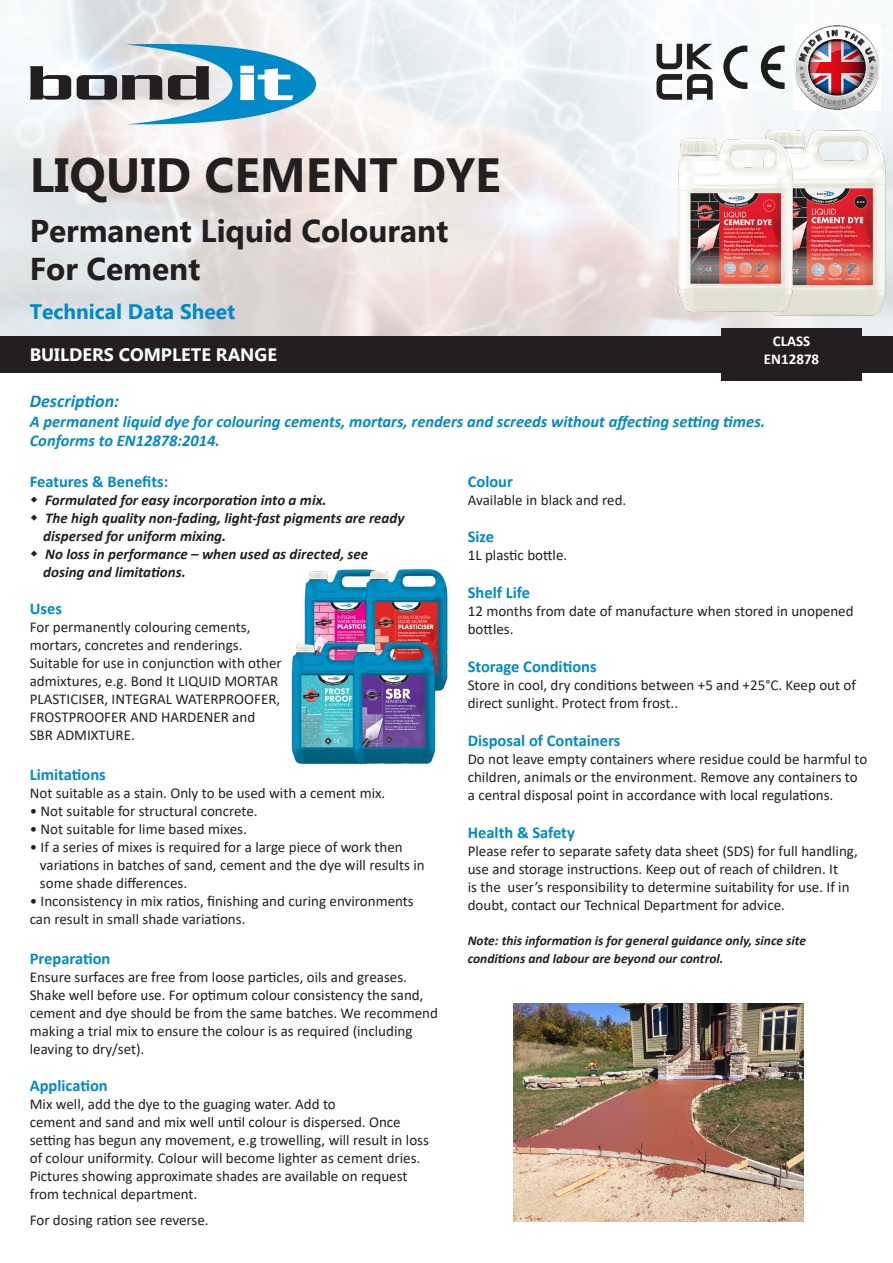
<style>
.page{position:relative;width:893px;height:1263px;background:#fff}
.page>*{position:absolute;margin:0;border:0;box-sizing:border-box;transform-origin:0 0}
.t1{font:700 48px "Myanmar Text";color:#231f20}
.t2{font:700 31.5px "Myanmar Text";color:#231f20}
.t3{font:700 21px "Myanmar Text";color:#008ac7}
.t4{font:700 18px "Myanmar Text";color:#fff}
.t5{font:italic 700 18px "Calibri";color:#008ac7}
.t6{font:700 16.5px "Calibri";color:#008ac7}
.t7{font:italic 700 16.5px "Calibri";color:#008ac7}
.t8{font:15px/18px "Calibri";color:#231f20}
.t9{font:italic 700 15px "Calibri";color:#231f20}
.t10{font:700 15px "Calibri";color:#fff}
.t11{font:italic 700 13.5px/18px "Calibri";color:#231f20}
</style>
<div class="page">
<div style="left:0;top:336px;width:893px;height:37px;background:#231f20"></div>
<svg style="left:30px;top:66px;width:41px;height:34px"></svg>
<svg style="left:77px;top:40px;width:241px;height:86px"></svg>
<img style="left:794px;top:25px;width:86px;height:83px">
<img style="left:723px;top:45px;width:62px;height:44px">
<img style="left:647px;top:34px;width:74px;height:74px">
<div style="left:721px;top:328px;width:141px;height:52px;background:#231f20"></div>
<img style="left:709px;top:108px;width:181px;height:226px">
<img style="left:304px;top:571px;width:22px;height:62px">
<img style="left:326px;top:569px;width:122px;height:69px">
<img style="left:291px;top:633px;width:110px;height:131px">
<img style="left:314px;top:638px;width:134px;height:126px">
<img style="left:628px;top:118px;width:216px;height:216px">
<img style="left:513px;top:1003px;width:291px;height:218px">
<p class="t1" style="left:30px;top:148px;width:472px">LIQUID CEMENT DYE</p>
<p class="t2" style="left:30px;top:212px;width:420px">Permanent Liquid Colourant</p>
<p class="t2" style="left:30px;top:250px;width:172px">For Cement</p>
<p class="t3" style="left:30px;top:300px;width:207px">Technical Data Sheet</p>
<p class="t4" style="left:30px;top:345px;width:249px">BUILDERS COMPLETE RANGE</p>
<p class="t10" style="left:773px;top:330px;width:39px">CLASS</p>
<p class="t10" style="left:764px;top:348px;width:57px">EN12878</p>
<p class="t5" style="left:30px;top:388px;width:91px">Description:</p>
<p class="t7" style="left:30px;top:409px;width:737px">A permanent liquid dye for colouring cements, mortars, renders and screeds without affecting setting times.</p>
<p class="t7" style="left:30px;top:429px;width:192px">Conforms to EN12878:2014.</p>
<p class="t6" style="left:30px;top:469px;width:140px">Features &amp; Benefits:</p>
<p class="t9" style="left:45px;top:489px;width:283px">Formulated for easy incorporation into a mix.</p>
<p class="t9" style="left:45px;top:507px;width:361px">The high quality non‐fading, light‐fast pigments are ready</p>
<p class="t9" style="left:43px;top:525px;width:184px">dispersed for uniform mixing.</p>
<p class="t9" style="left:45px;top:543px;width:325px">No loss in performance – when used as directed, see</p>
<p class="t9" style="left:43px;top:561px;width:144px">dosing and limitations.</p>
<p class="t6" style="left:30px;top:597px;width:34px">Uses</p>
<p class="t8" style="left:30px;top:618px;width:222px">For permanently colouring cements,</p>
<p class="t8" style="left:30px;top:636px;width:214px">mortars, concretes and renderings.</p>
<p class="t8" style="left:30px;top:654px;width:253px">Suitable for use in conjunction with other</p>
<p class="t8" style="left:30px;top:672px;width:250px">admixtures, e.g. Bond It LIQUID MORTAR</p>
<p class="t8" style="left:30px;top:690px;width:252px">PLASTICISER, INTEGRAL WATERPROOFER,</p>
<p class="t8" style="left:30px;top:708px;width:227px">FROSTPROOFER AND HARDENER and</p>
<p class="t8" style="left:30px;top:726px;width:107px">SBR ADMIXTURE.</p>
<p class="t6" style="left:30px;top:763px;width:78px">Limitations</p>
<p class="t8" style="left:30px;top:784px;width:357px">Not suitable as a stain. Only to be used with a cement mix.</p>
<p class="t8" style="left:30px;top:802px;width:229px">• Not suitable for structural concrete.</p>
<p class="t8" style="left:30px;top:820px;width:219px">• Not suitable for lime based mixes.</p>
<p class="t8" style="left:30px;top:838px;width:375px">• If a series of mixes is required for a large piece of work then</p>
<p class="t8" style="left:40px;top:856px;width:386px">variations in batches of sand, cement and the dye will results in</p>
<p class="t8" style="left:40px;top:874px;width:149px">some shade differences.</p>
<p class="t8" style="left:30px;top:892px;width:386px">• Inconsistency in mix ratios, finishing and curing environments</p>
<p class="t8" style="left:30px;top:910px;width:217px">can result in small shade variations.</p>
<p class="t6" style="left:30px;top:946px;width:82px">Preparation</p>
<p class="t8" style="left:30px;top:967px;width:410px">Ensure surfaces are free from loose particles, oils and greases.<br>Shake well before use. For optimum colour consistency the sand, cement and dye should be from the same batches. We recommend making a trial mix to ensure the colour is as required (including leaving to dry/set).</p>
<p class="t6" style="left:30px;top:1074px;width:80px">Application</p>
<p class="t8" style="left:30px;top:1095px;width:308px">Mix well, add the dye to the guaging water. Add to</p>
<p class="t8" style="left:30px;top:1113px;width:372px">cement and sand and mix well until colour is dispersed. Once</p>
<p class="t8" style="left:30px;top:1131px;width:401px">setting has begun any movement, e.g trowelling, will result in loss</p>
<p class="t8" style="left:30px;top:1149px;width:392px">of colour uniformity. Colour will become lighter as cement dries.</p>
<p class="t8" style="left:30px;top:1167px;width:379px">Pictures showing approximate shades are available on request</p>
<p class="t8" style="left:30px;top:1185px;width:169px">from technical department.</p>
<p class="t8" style="left:30px;top:1210px;width:180px">For dosing ration see reverse.</p>
<p class="t6" style="left:468px;top:469px;width:47px">Colour</p>
<p class="t8" style="left:468px;top:490px;width:160px">Available in black and red.</p>
<p class="t6" style="left:468px;top:525px;width:28px">Size</p>
<p class="t8" style="left:468px;top:546px;width:101px">1L plastic bottle.</p>
<p class="t6" style="left:468px;top:581px;width:64px">Shelf Life</p>
<p class="t8" style="left:468px;top:602px;width:387px">12 months from date of manufacture when stored in unopened bottles.</p>
<p class="t6" style="left:468px;top:655px;width:130px">Storage Conditions</p>
<p class="t8" style="left:468px;top:676px;width:390px">Store in cool, dry conditions between +5 and +25°C. Keep out of</p>
<p class="t8" style="left:468px;top:694px;width:212px">direct sunlight. Protect from frost..</p>
<p class="t6" style="left:468px;top:729px;width:154px">Disposal of Containers</p>
<p class="t8" style="left:468px;top:749px;width:401px">Do not leave empty containers where residue could be harmful to</p>
<p class="t8" style="left:468px;top:767px;width:391px">children, animals or the environment. Remove any containers to a central disposal point in accordance with local regulations.</p>
<p class="t6" style="left:468px;top:820px;width:109px">Health &amp; Safety</p>
<p class="t8" style="left:468px;top:841px;width:392px">Please refer to separate safety data sheet (SDS) for full handling, use and storage instructions. Keep out of reach of children. It<br>is the user’s responsibility to determine suitability for use. If in doubt, contact our Technical Department for advice.</p>
<p class="t11" style="left:468px;top:931px;width:340px">Note: this information is for general guidance only, since site conditions and labour are beyond our control.</p>
</div>
